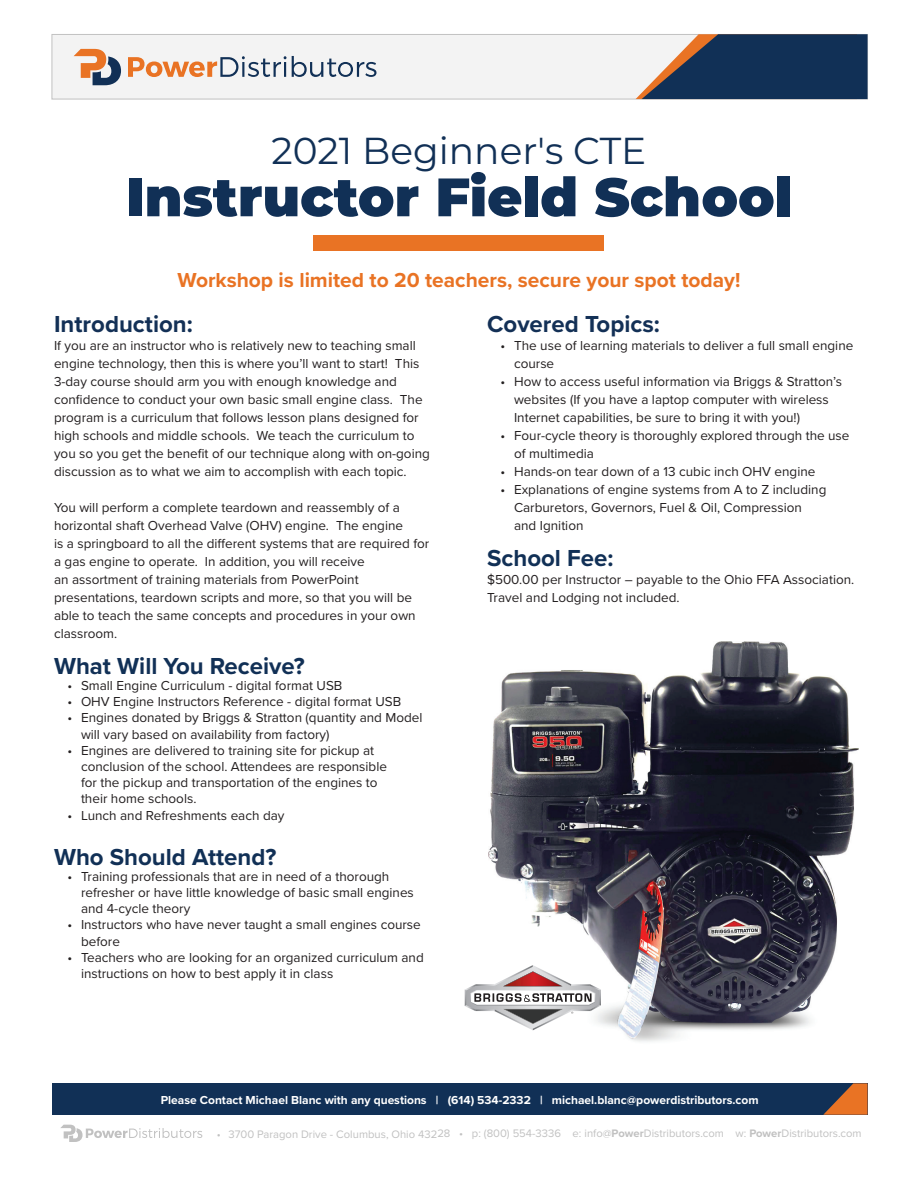
<style>
.page{position:relative;width:918px;height:1188px;background:#fff}
.page>*{position:absolute;margin:0;border:0;box-sizing:border-box;transform-origin:0 0}
.t1{font:900 54px "Montserrat";color:#113056}
.t2{font:37.5px "Montserrat";color:#113056}
.t3{font:700 24px "Proxima Nova";color:#113056}
.t4{font:700 24px "Proxima Nova";color:#133056}
.t5{font:700 21px "Proxima Nova";color:#e97324}
.t6{font:13.5px/18px "Proxima Nova";color:#231f20}
.t7{font:700 12px "Proxima Nova";color:#fff}
.t8{font:11.25px "Proxima Nova";letter-spacing:-.005em;color:#c1c1c1}
.s1{font-weight:700}
</style>
<div class="page">
<div style="left:52px;top:34px;width:816px;height:65px;background:#f3f3f3;border:1px solid #c1c1c1"></div>
<svg style="left:636px;top:34px;width:232px;height:65px;background:#3b4e68"></svg>
<div style="left:52px;top:1083px;width:816px;height:32px;background:#113056"></div>
<svg style="left:128px;top:56px;width:248px;height:21px"></svg>
<svg style="left:74px;top:49px;width:47px;height:36px"></svg>
<svg style="left:60px;top:1125px;width:142px;height:17px"></svg>
<svg style="left:823px;top:1083px;width:45px;height:32px"></svg>
<img style="left:489px;top:642px;width:369px;height:400px">
<div style="left:314px;top:235px;width:290px;height:15px;background:#e97324"></div>
<svg style="left:465px;top:965px;width:136px;height:65px"></svg>
<h2 class="t2" style="left:272px;top:125px;width:376px">2021 Beginner's CTE</h2>
<h1 class="t1" style="left:126px;top:157px;width:668px">Instructor Field School</h1>
<h3 class="t5" style="left:178px;top:264px;width:564px">Workshop is limited to 20 teachers, secure your spot today!</h3>
<h3 class="t4" style="left:54px;top:306px;width:140px">Introduction:</h3>
<p class="t6" style="left:54px;top:336px;width:377px">If you are an instructor who is relatively new to teaching small engine technology, then this is where you’ll want to start! This 3-day course should arm you with enough knowledge and confidence to conduct your own basic small engine class. The program is a curriculum that follows lesson plans designed for high schools and middle schools. We teach the curriculum to you so you get the benefit of our technique along with on-going discussion as to what we aim to accomplish with each topic.</p>
<p class="t6" style="left:54px;top:498px;width:377px">You will perform a complete teardown and reassembly of a horizontal shaft Overhead Valve (OHV) engine. The engine<br>is a springboard to all the different systems that are required for a gas engine to operate. In addition, you will receive<br>an assortment of training materials from PowerPoint presentations, teardown scripts and more, so that you will be able to teach the same concepts and procedures in your own classroom.</p>
<h3 class="t3" style="left:54px;top:648px;width:252px">What Will You Receive?</h3>
<p class="t6" style="left:68px;top:676px;width:276px">• Small Engine Curriculum - digital format USB</p>
<p class="t6" style="left:68px;top:692px;width:335px">• OHV Engine Instructors Reference - digital format USB</p>
<p class="t6" style="left:81px;top:709px;width:343px;line-height:16.2px;text-indent:-14px">• Engines donated by Briggs &amp; Stratton (quantity and Model will vary based on availability from factory)</p>
<p class="t6" style="left:81px;top:742px;width:308px;line-height:16.2px;text-indent:-14px">• Engines are delivered to training site for pickup at conclusion of the school. Attendees are responsible for the pickup and transportation of the engines to their home schools.</p>
<p class="t6" style="left:68px;top:806px;width:218px">• Lunch and Refreshments each day</p>
<h3 class="t3" style="left:54px;top:839px;width:224px">Who Should Attend?</h3>
<p class="t6" style="left:81px;top:868px;width:334px;line-height:16.2px;text-indent:-14px">• Training professionals that are in need of a thorough refresher or have little knowledge of basic small engines and 4-cycle theory</p>
<p class="t6" style="left:81px;top:916px;width:341px;line-height:16.2px;text-indent:-14px">• Instructors who have never taught a small engines course before</p>
<p class="t6" style="left:81px;top:949px;width:344px;line-height:16.2px;text-indent:-14px">• Teachers who are looking for an organized curriculum and instructions on how to best apply it in class</p>
<h3 class="t4" style="left:487px;top:306px;width:174px">Covered Topics:</h3>
<p class="t6" style="left:514px;top:336px;width:341px;text-indent:-14px">• The use of learning materials to deliver a full small engine course</p>
<p class="t6" style="left:514px;top:372px;width:330px;text-indent:-14px">• How to access useful information via Briggs &amp; Stratton’s websites (If you have a laptop computer with wireless<br>Internet capabilities, be sure to bring it with you!)</p>
<p class="t6" style="left:514px;top:426px;width:337px;text-indent:-14px">• Four-cycle theory is thoroughly explored through the use of multimedia</p>
<p class="t6" style="left:501px;top:462px;width:316px">• Hands-on tear down of a 13 cubic inch OHV engine</p>
<p class="t6" style="left:514px;top:480px;width:314px;text-indent:-14px">• Explanations of engine systems from A to Z including<br>Carburetors, Governors, Fuel &amp; Oil, Compression and Ignition</p>
<h3 class="t3" style="left:487px;top:540px;width:128px">School Fee:</h3>
<p class="t6" style="left:487px;top:570px;width:369px">$500.00 per Instructor – payable to the Ohio FFA Association.<br>Travel and Lodging not included.</p>
<p class="t7" style="left:161px;top:1091px;width:599px">Please Contact Michael Blanc with any questions | (614) 534-2332 | michael.blanc@powerdistributors.com</p>
<p class="t8" style="left:217px;top:1125px;width:647px">• 3700 Paragon Drive - Columbus, Ohio 43228 • p: (800) 554-3336 e: info@<span class="s1">Power</span>Distributors.com w: <span class="s1">Power</span>Distributors.com</p>
</div>
